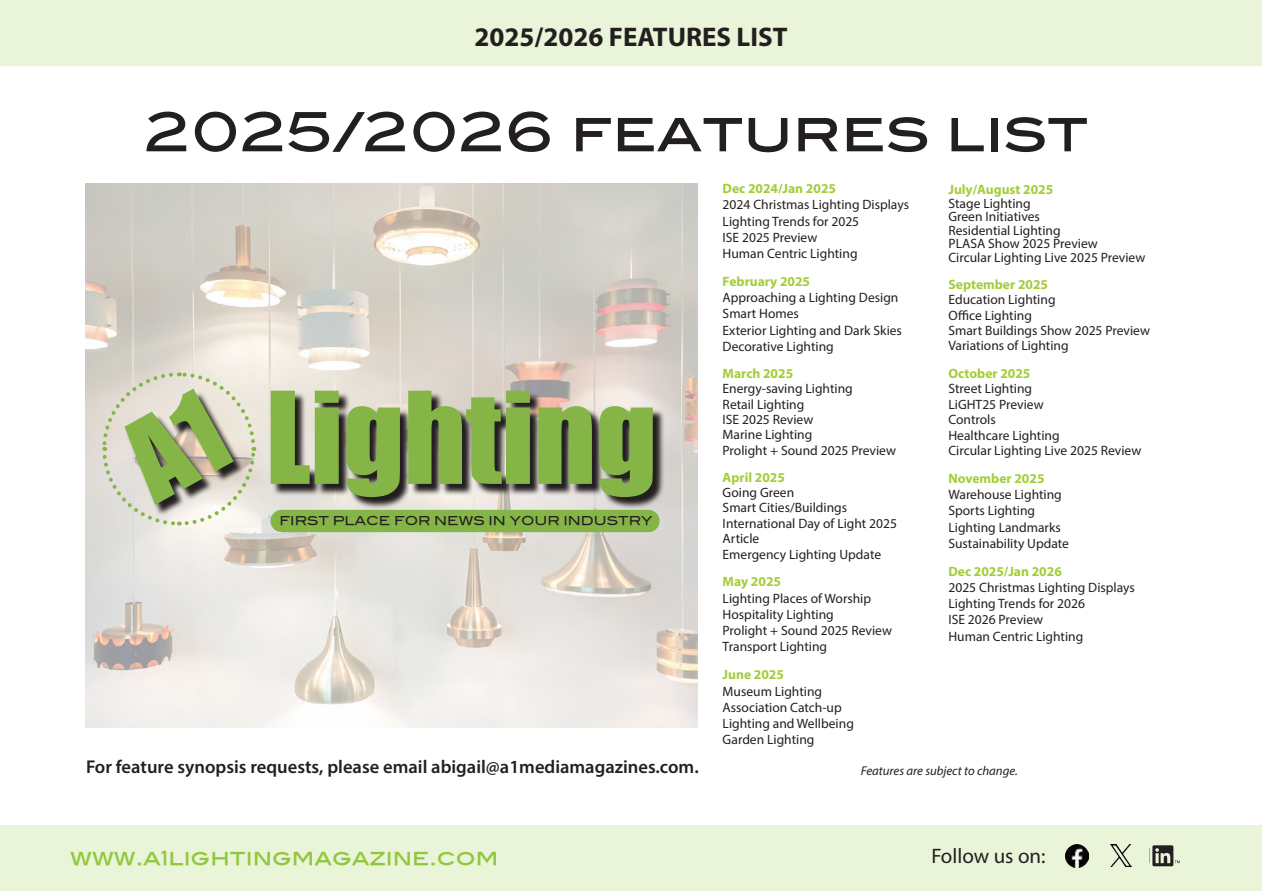
<style>
.page{position:relative;width:1262px;height:892px;background:#fff}
.page>*{position:absolute;margin:0;border:0;box-sizing:border-box;transform-origin:0 0}
.t1{font:117.9px "Impact";color:#84b546}
.t2{font:54.15px "Blair Md ITCTT Medium";color:#231f20}
.t3{font:700 27px "Myriad Pro";color:#231f20}
.t4{font:21px "Blair Md ITCTT Medium";color:#91c73d}
.t5{font:21px "Myriad Pro";color:#231f20}
.t6{font:600 18.6px "Myriad Pro";color:#231f20}
.t7{font:13.5px/16.2px "Myriad Pro";color:#231f20}
.t8{font:700 13.5px "Myriad Pro";color:#a3cd39}
.t9{font:italic 12.75px "Myriad Pro";color:#231f20}
.t10{font:12.3px "Blair Md ITCTT Medium";color:#231f20}
.s1{font-size:19.5px}
</style>
<div class="page">
<div style="left:0;top:0;width:1262px;height:66px;background:#e9f4d8"></div>
<img style="left:86px;top:184px;width:611px;height:543px">
<svg style="left:272px;top:392px;width:393px;height:117px;background:#7b7572"></svg>
<div style="left:270px;top:510px;width:390px;height:22px;background:#84b546;border-radius:11px"></div>
<div style="left:0;top:825px;width:1262px;height:66px;background:#e9f4d8"></div>
<img style="left:1065px;top:844px;width:23px;height:23px">
<img style="left:1110px;top:845px;width:22px;height:22px">
<svg style="left:1152px;top:845px;width:28px;height:21px"></svg>
<svg style="left:100px;top:370px;width:157px;height:158px;background:#bbb6ad"></svg>
<h3 class="t3" style="left:474px;top:19px;width:314px">2025/2026 FEATURES LIST</h3>
<h2 class="t2" style="left:145px;top:88px;width:945px">2025/2026 features list</h2>
<h1 class="t1" style="left:266px;top:346px;width:393px">Lighting</h1>
<p class="t10" style="left:280px;top:511px;width:374px">FIRST PLACE FOR NEWS IN YOUR INDUSTRY</p>
<p class="t8" style="left:723px;top:180px;width:115px">Dec 2024/Jan 2025</p>
<p class="t7" style="left:723px;top:196px;width:188px">2024 Christmas Lighting Displays<br>Lighting Trends for 2025<br>ISE 2025 Preview<br>Human Centric Lighting</p>
<p class="t8" style="left:723px;top:273px;width:89px">February 2025</p>
<p class="t7" style="left:723px;top:289px;width:181px">Approaching a Lighting Design<br>Smart Homes<br>Exterior Lighting and Dark Skies<br>Decorative Lighting</p>
<p class="t8" style="left:723px;top:365px;width:72px">March 2025</p>
<p class="t7" style="left:723px;top:381px;width:175px;line-height:15.3px">Energy-saving Lighting<br>Retail Lighting<br>ISE 2025 Review<br>Marine Lighting<br>Prolight + Sound 2025 Preview</p>
<p class="t8" style="left:723px;top:468px;width:64px">April 2025</p>
<p class="t7" style="left:723px;top:485px;width:176px;line-height:15.3px">Going Green<br>Smart Cities/Buildings<br>International Day of Light 2025<br>Article<br>Emergency Lighting Update</p>
<p class="t8" style="left:723px;top:573px;width:60px">May 2025</p>
<p class="t7" style="left:723px;top:590px;width:171px">Lighting Places of Worship<br>Hospitality Lighting<br>Prolight + Sound 2025 Review<br>Transport Lighting</p>
<p class="t8" style="left:723px;top:666px;width:63px">June 2025</p>
<p class="t7" style="left:723px;top:683px;width:133px">Museum Lighting<br>Association Catch-up<br>Lighting and Wellbeing<br>Garden Lighting</p>
<p class="t8" style="left:948px;top:181px;width:106px">July/August 2025</p>
<p class="t7" style="left:948px;top:196px;width:198px;line-height:13.5px">Stage Lighting<br>Green Initiatives<br>Residential Lighting<br>PLASA Show 2025 Preview<br>Circular Lighting Live 2025 Preview</p>
<p class="t8" style="left:948px;top:275px;width:101px">September 2025</p>
<p class="t7" style="left:948px;top:292px;width:203px;line-height:15.3px">Education Lighting<br>Office Lighting<br>Smart Buildings Show 2025 Preview<br>Variations of Lighting</p>
<p class="t8" style="left:948px;top:365px;width:84px">October 2025</p>
<p class="t7" style="left:948px;top:381px;width:194px;line-height:15.3px">Street Lighting<br>LiGHT25 Preview<br>Controls<br>Healthcare Lighting<br>Circular Lighting Live 2025 Review</p>
<p class="t8" style="left:948px;top:469px;width:98px">November 2025</p>
<p class="t7" style="left:948px;top:486px;width:122px">Warehouse Lighting<br>Sports Lighting<br>Lighting Landmarks<br>Sustainability Update</p>
<p class="t8" style="left:948px;top:562px;width:115px">Dec 2025/Jan 2026</p>
<p class="t7" style="left:948px;top:579px;width:188px">2025 Christmas Lighting Displays<br>Lighting Trends for 2026<br>ISE 2026 Preview<br>Human Centric Lighting</p>
<h3 class="t6" style="left:86px;top:755px;width:614px">For feature synopsis requests, please email abigail@a1mediamagazines.com.</h3>
<p class="t9" style="left:861px;top:763px;width:159px">Features are subject to change.</p>
<h3 class="t4" style="left:70px;top:840px;width:429px">www.a<span class="s1">1</span>lightingmagazine.com</h3>
<h3 class="t5" style="left:931px;top:843px;width:116px">Follow us on:</h3>
</div>
